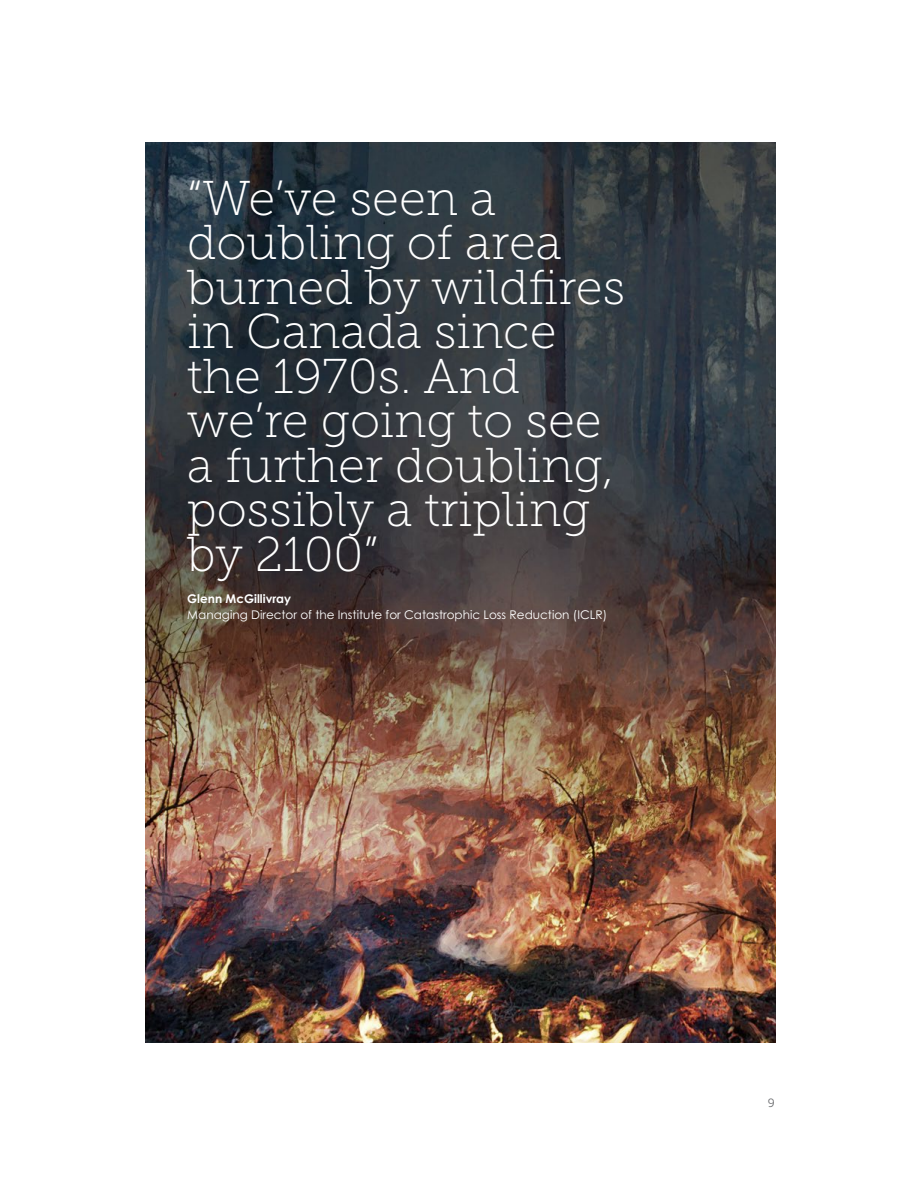
<style>
.page{position:relative;width:918px;height:1188px;background:#fff}
.page>*{position:absolute;margin:0;border:0;box-sizing:border-box;transform-origin:0 0}
.t1{font:48.75px/44.5px "Museo Slab 100";color:#fff}
.Pull_Quote_-_Caption{font:12px/16.5px "Century Gothic Pro";color:#fff}
.t2{font:12px "Museo Slab 300";color:#6d6e71}
.s1{font-weight:700}
</style>
<div class="page">
<img style="left:146px;top:142px;width:630px;height:900px">
<p class="t1" style="left:187px;top:176px;width:440px">“We’ve seen a doubling of area burned by wildfires in Canada since the 1970s. And we’re going to see a further doubling, possibly a tripling by 2100”</p>
<p class="Pull_Quote_-_Caption" style="left:187px;top:590px;width:421px"><span class="s1">Glenn McGillivray<br></span>Managing Director of the Institute for Catastrophic Loss Reduction (ICLR)</p>
<p class="t2" style="left:768px;top:1096px;width:9px">9</p>
</div>
